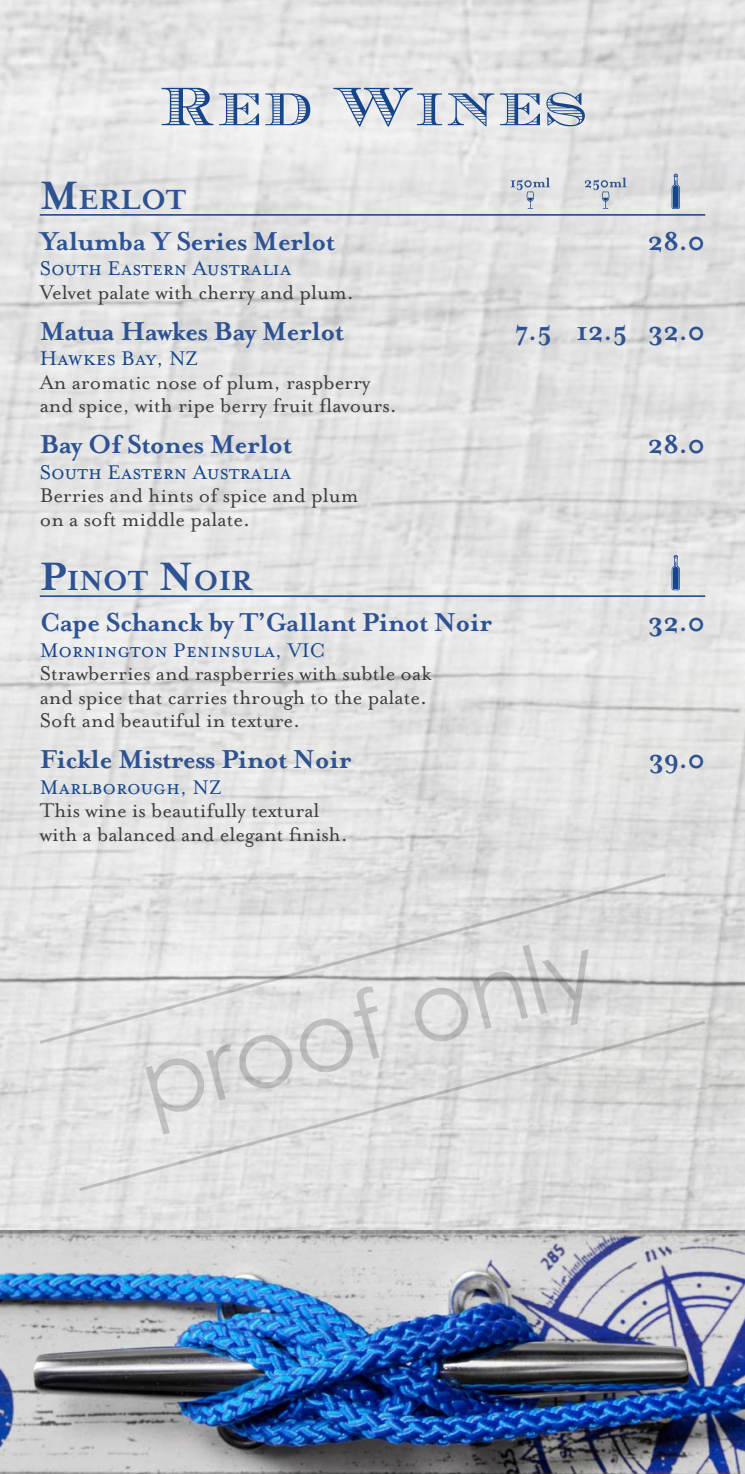
<style>
.page{position:relative;width:745px;height:1474px;background:#fff}
.page>*{position:absolute;margin:0;border:0;box-sizing:border-box;transform-origin:0 0}
.t1{font:56px "Currency";color:#15468b}
.t2{font:700 31.85px "Mrs Eaves";color:#2e5393}
.t3{font:700 29.75px "Mrs Eaves";letter-spacing:-.02em;color:#2e5393}
.t4{font:22.75px/23.6px "Mrs Eaves Roman";color:#3e3e3f}
.t5{font:22.75px "Mrs Eaves Small Caps";color:#15468b}
.s1{font-size:45.5px}
</style>
<div class="page">
<img style="left:0;top:0;width:744px;height:1230px">
<img style="left:0;top:1230px;width:744px;height:243px">
<hr style="left:40px;top:214px;width:664px;height:2px;background:#2e5393">
<hr style="left:40px;top:595px;width:664px;height:2px;background:#2e5393">
<svg style="left:510px;top:177px;width:39px;height:32px"></svg>
<svg style="left:583px;top:177px;width:43px;height:32px"></svg>
<svg style="left:671px;top:174px;width:8px;height:35px"></svg>
<svg style="left:671px;top:555px;width:8px;height:35px"></svg>
<svg style="left:40px;top:873px;width:628px;height:173px;background:#ddd"></svg>
<svg style="left:76px;top:1018px;width:628px;height:173px;background:#ddd"></svg>
<h1 class="t1" style="left:158px;top:74px;width:430px">Red Wines</h1>
<h2 class="t2" style="left:40px;top:181px;width:148px"><span class="s1">M</span>ERLOT</h2>
<h3 class="t3" style="left:40px;top:224px;width:296px">Yalumba Y Series Merlot</h3>
<h3 class="t3" style="left:647px;top:224px;width:59px">28.0</h3>
<p class="t5" style="left:40px;top:257px;width:253px">South Eastern Australia</p>
<p class="t4" style="left:40px;top:280px;width:315px">Velvet palate with cherry and plum.</p>
<h3 class="t3" style="left:40px;top:314px;width:305px">Matua Hawkes Bay Merlot</h3>
<h3 class="t3" style="left:514px;top:314px;width:192px">7.5 12.5 32.0</h3>
<p class="t5" style="left:40px;top:346px;width:160px">Hawkes Bay, NZ</p>
<p class="t4" style="left:40px;top:370px;width:358px">An aromatic nose of plum, raspberry and spice, with ripe berry fruit flavours.</p>
<h3 class="t3" style="left:40px;top:427px;width:253px">Bay Of Stones Merlot</h3>
<h3 class="t3" style="left:647px;top:427px;width:59px">28.0</h3>
<p class="t5" style="left:40px;top:460px;width:253px">South Eastern Australia</p>
<p class="t4" style="left:40px;top:484px;width:320px">Berries and hints of spice and plum on a soft middle palate.</p>
<h2 class="t2" style="left:40px;top:562px;width:214px"><span class="s1">P</span>INOT <span class="s1">N</span>OIR</h2>
<h3 class="t3" style="left:40px;top:605px;width:453px">Cape Schanck by T’Gallant Pinot Noir</h3>
<h3 class="t3" style="left:647px;top:605px;width:59px">32.0</h3>
<p class="t5" style="left:40px;top:638px;width:287px">Mornington Peninsula, VIC</p>
<p class="t4" style="left:40px;top:662px;width:393px">Strawberries and raspberries with subtle oak and spice that carries through to the palate.<br>Soft and beautiful in texture.</p>
<h3 class="t3" style="left:40px;top:742px;width:313px">Fickle Mistress Pinot Noir</h3>
<h3 class="t3" style="left:648px;top:742px;width:58px">39.0</h3>
<p class="t5" style="left:40px;top:775px;width:184px">Marlborough, NZ</p>
<p class="t4" style="left:40px;top:799px;width:309px">This wine is beautifully textural with a balanced and elegant finish.</p>
</div>
